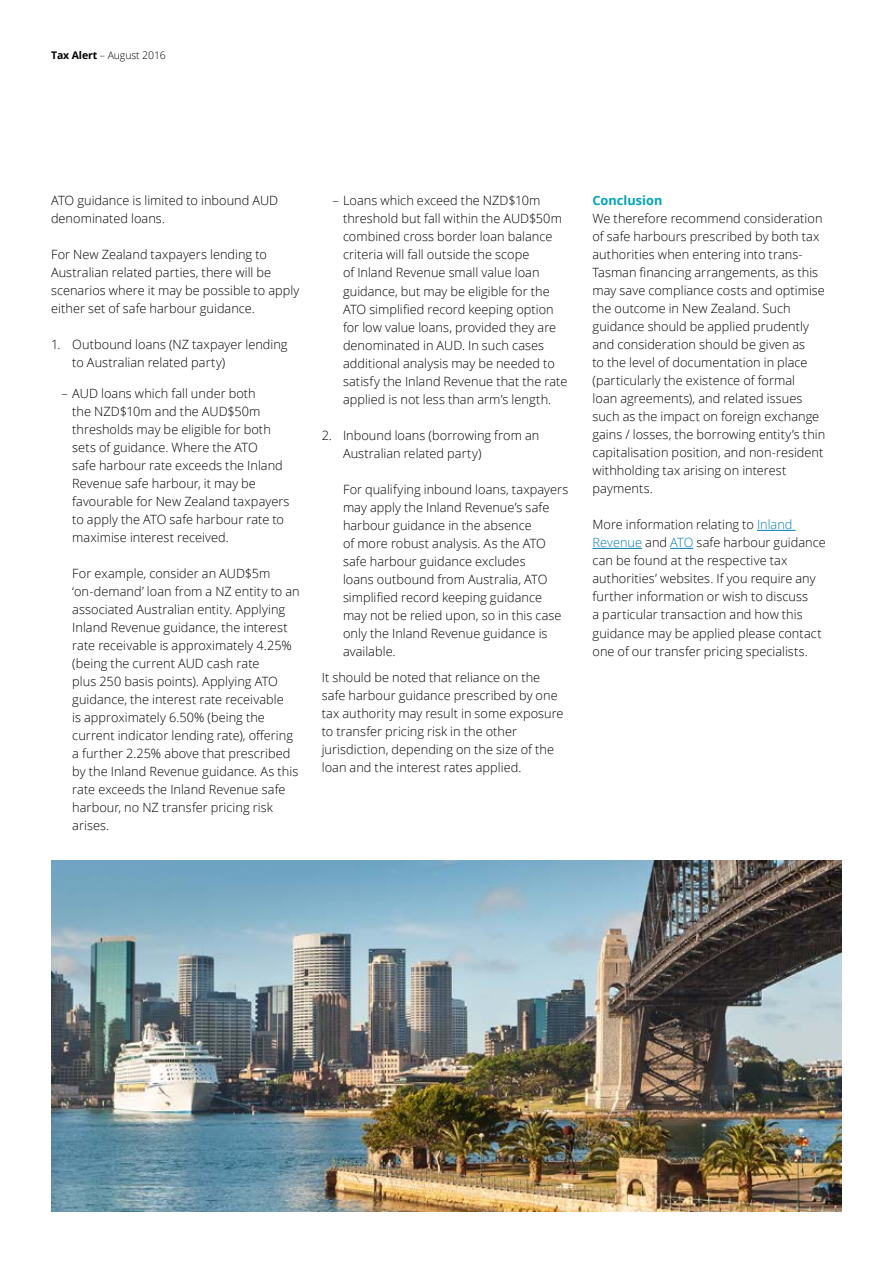
<style>
.page{position:relative;width:893px;height:1263px;background:#fff}
.page>*{position:absolute;margin:0;border:0;box-sizing:border-box;transform-origin:0 0}
.t1{font:300 12.75px/18px "Open Sans";letter-spacing:.005em;color:#000}
.t2{font:700 12.75px "Open Sans";color:#00a5b8}
.t3{font:300 10.5px "Open Sans";letter-spacing:-.01em;color:#000}
.s1{font-weight:700}
.s2{color:#007db6}
</style>
<div class="page">
<hr style="left:757px;top:530px;width:39px;height:1px;background:#007db6">
<hr style="left:592px;top:548px;width:50px;height:1px;background:#007db6">
<svg style="left:670px;top:548px;width:23px;height:1px"></svg>
<img style="left:51px;top:860px;width:791px;height:352px">
<p class="t3" style="left:51px;top:48px;width:116px"><span class="s1">Tax Alert</span> – August 2016</p>
<p class="t1" style="left:51px;top:191px;width:229px">ATO guidance is limited to inbound AUD denominated loans.</p>
<p class="t1" style="left:51px;top:245px;width:250px">For New Zealand taxpayers lending to Australian related parties, there will be scenarios where it may be possible to apply either set of safe harbour guidance.</p>
<p class="t1" style="left:72px;top:335px;width:217px;text-indent:-21px">1. Outbound loans (NZ taxpayer lending to Australian related party)</p>
<p class="t1" style="left:72px;top:384px;width:219px;text-indent:-11px">– AUD loans which fall under both<br>the NZD$10m and the AUD$50m thresholds may be eligible for both sets of guidance. Where the ATO<br>safe harbour rate exceeds the Inland<br>Revenue safe harbour, it may be favourable for New Zealand taxpayers to apply the ATO safe harbour rate to maximise interest received.</p>
<p class="t1" style="left:72px;top:564px;width:229px">For example, consider an AUD$5m ‘on-demand’ loan from a NZ entity to an associated Australian entity. Applying Inland Revenue guidance, the interest rate receivable is approximately 4.25% (being the current AUD cash rate<br>plus 250 basis points). Applying ATO guidance, the interest rate receivable<br>is approximately 6.50% (being the current indicator lending rate), offering a further 2.25% above that prescribed by the Inland Revenue guidance. As this rate exceeds the Inland Revenue safe harbour, no NZ transfer pricing risk arises.</p>
<p class="t1" style="left:343px;top:191px;width:226px;text-indent:-11px">– Loans which exceed the NZD$10m threshold but fall within the AUD$50m combined cross border loan balance criteria will fall outside the scope<br>of Inland Revenue small value loan guidance, but may be eligible for the ATO simplified record keeping option for low value loans, provided they are denominated in AUD. In such cases additional analysis may be needed to satisfy the Inland Revenue that the rate applied is not less than arm’s length.</p>
<p class="t1" style="left:343px;top:426px;width:198px;text-indent:-21px">2. Inbound loans (borrowing from an<br>Australian related party)</p>
<p class="t1" style="left:343px;top:480px;width:227px">For qualifying inbound loans, taxpayers may apply the Inland Revenue’s safe harbour guidance in the absence<br>of more robust analysis. As the ATO safe harbour guidance excludes<br>loans outbound from Australia, ATO simplified record keeping guidance may not be relied upon, so in this case only the Inland Revenue guidance is available.</p>
<p class="t1" style="left:322px;top:668px;width:243px">It should be noted that reliance on the safe harbour guidance prescribed by one tax authority may result in some exposure to transfer pricing risk in the other jurisdiction, depending on the size of the loan and the interest rates applied.</p>
<p class="t2" style="left:592px;top:192px;width:72px">Conclusion</p>
<p class="t1" style="left:592px;top:209px;width:234px">We therefore recommend consideration of safe harbours prescribed by both tax authorities when entering into trans-Tasman financing arrangements, as this may save compliance costs and optimise the outcome in New Zealand. Such guidance should be applied prudently and consideration should be given as<br>to the level of documentation in place (particularly the existence of formal<br>loan agreements), and related issues such as the impact on foreign exchange gains / losses, the borrowing entity’s thin capitalisation position, and non-resident withholding tax arising on interest payments.</p>
<p class="t1" style="left:592px;top:515px;width:235px">More information relating to <span class="s2">Inland Revenue</span> and <span class="s2">ATO</span> safe harbour guidance can be found at the respective tax authorities’ websites. If you require any further information or wish to discuss<br>a particular transaction and how this guidance may be applied please contact one of our transfer pricing specialists.</p>
</div>
